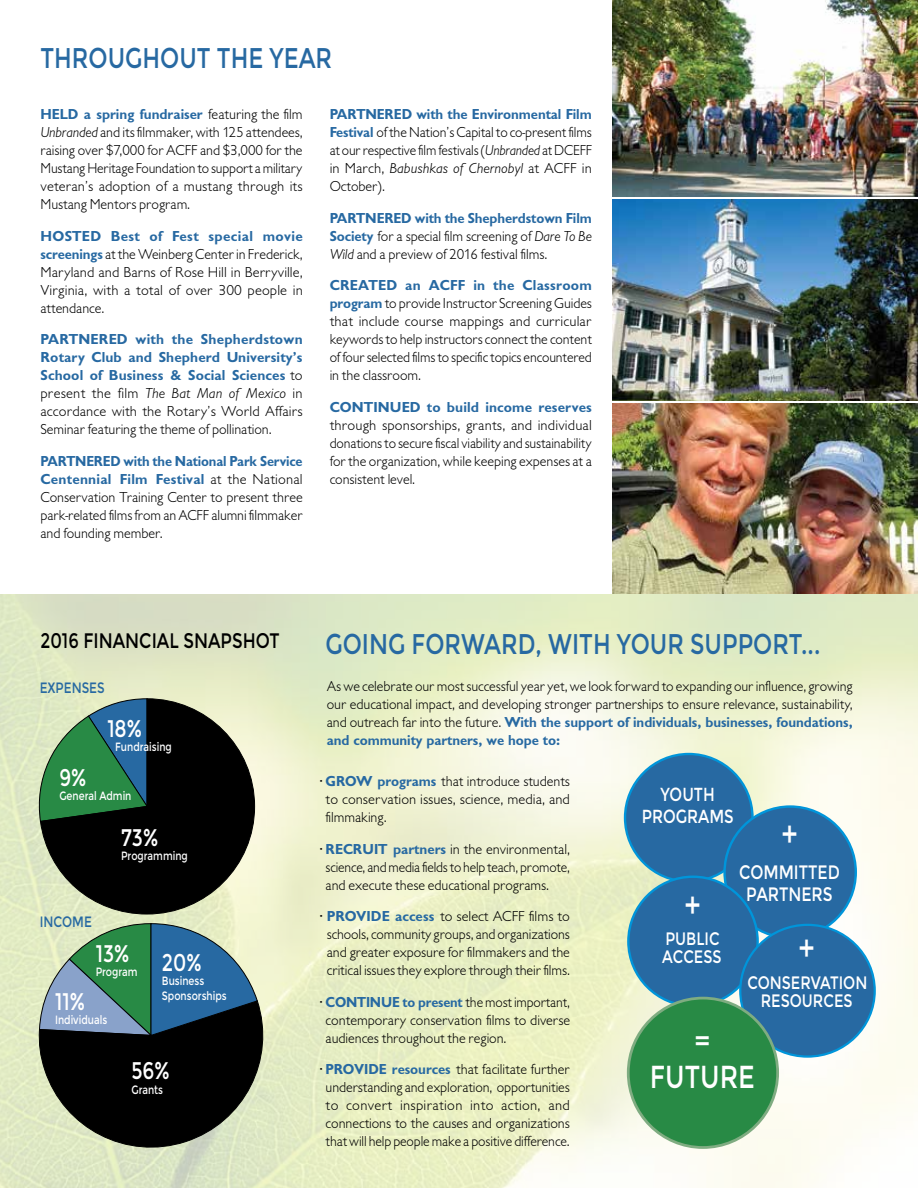
<style>
.page{position:relative;width:918px;height:1188px;background:#fff}
.page>*{position:absolute;margin:0;border:0;box-sizing:border-box;transform-origin:0 0}
.t1{font:36px "Montserrat";color:#fff;scale:.8 1}
.t2{font:31.8px/34.8px "Montserrat";color:#fff;text-align:center;scale:.8 1}
.t3{font:28.5px "Montserrat";color:#2769a2;scale:.8 1}
.t4{font:24px "Montserrat";color:#fff;scale:.8 1}
.t5{font:21px "Montserrat";color:#000;scale:.8 1}
.t6{font:19.5px/21.9px "Montserrat";color:#fff;text-align:center;scale:.8 1}
.t7{font:18.9px/21.3px "Montserrat";color:#fff;text-align:center;scale:.8 1}
.t8{font:18px/18px "Montserrat";color:#fff;scale:.8 1}
.t9{font:15px/18px "Gill Sans Lgt";letter-spacing:-.005em;color:#000;text-align:justify}
.t10{font:15px/18px "Gill Sans Bld";letter-spacing:-.005em;color:#2769a2}
.t11{font:15px "Gill Sans Lgt Itl";letter-spacing:.005em;color:#000}
.t12{font:15px "Gill Sans Bld";letter-spacing:.025em;color:#2769a2}
.t13{font:15px "Gill Sans Bld";letter-spacing:.015em;color:#2769a2}
.t14{font:15px "Montserrat";color:#2769a2;scale:.8 1}
.t15{font:12px/15px "Montserrat";color:#fff;scale:.8 1}
.s1{font-family:"Gill Sans Lgt";color:#000}
.s2{font-family:"Gill Sans Lgt Itl"}
.s3{font-family:"Gill Sans Bld";color:#2769a2}
.s4{font-family:"Gill Sans Lgt"}
</style>
<div class="page">
<img style="left:612px;top:199px;width:306px;height:201px">
<img style="left:612px;top:0;width:306px;height:196px">
<img style="left:612px;top:403px;width:306px;height:191px">
<img style="left:0;top:594px;width:918px;height:594px">
<svg style="left:35px;top:698px;width:5px;height:124px"></svg>
<svg style="left:40px;top:698px;width:215px;height:217px;background:#394c3f"></svg>
<div style="left:625px;top:754px;width:128px;height:127px;background:#2769a2;border-radius:50%"></div>
<div style="left:725px;top:807px;width:131px;height:131px;background:#2769a2;border-radius:50%"></div>
<div style="left:628px;top:877px;width:130px;height:129px;background:#2769a2;border-radius:50%"></div>
<div style="left:740px;top:925px;width:135px;height:132px;background:#2769a2;border-radius:50%"></div>
<svg style="left:39px;top:923px;width:237px;height:239px;background:#566c65"></svg>
<div style="left:628px;top:998px;width:150px;height:149px;background:#288a45;border-radius:50%"></div>
<div style="left:627px;top:997px;width:152px;height:152px;border:3px solid #7fac81;border-radius:50%"></div>
<h3 class="t3" style="left:40px;top:41px;width:366px">THROUGHOUT THE YEAR</h3>
<p class="t10" style="left:40px;top:107px;width:264px">HELD a spring fundraiser <span class="s1">featuring the film</span></p>
<p class="t9" style="left:40px;top:125px;width:264px"><span class="s2">Unbranded</span> and its filmmaker, with 125 attendees, raising over $7,000 for ACFF and $3,000 for the Mustang Heritage Foundation to support a military veteran’s adoption of a mustang through its Mustang Mentors program.</p>
<p class="t12" style="left:40px;top:226px;width:264px">HOSTED Best of Fest special movie</p>
<p class="t9" style="left:40px;top:246px;width:264px"><span class="s3">screenings</span> at the Weinberg Center in Frederick, Maryland and Barns of Rose Hill in Berryville, Virginia, with a total of over 300 people in attendance.</p>
<p class="t10" style="left:40px;top:332px;width:264px;text-align:justify">PARTNERED with the Shepherdstown Rotary Club and Shepherd University’s School of Business &amp; Social Sciences <span class="s1">to</span></p>
<p class="t11" style="left:40px;top:383px;width:264px"><span class="s4">present the film</span> The Bat Man of Mexico <span class="s4">in</span></p>
<p class="t9" style="left:40px;top:404px;width:264px">accordance with the Rotary’s World Affairs<br>Seminar featuring the theme of pollination.</p>
<p class="t10" style="left:40px;top:453px;width:264px">PARTNERED with the National Park Service<br>Centennial Film Festival <span class="s1">at the National</span></p>
<p class="t9" style="left:40px;top:489px;width:264px">Conservation Training Center to present three park-related films from an ACFF alumni filmmaker and founding member.</p>
<p class="t10" style="left:330px;top:107px;width:264px">PARTNERED with the Environmental Film</p>
<p class="t9" style="left:330px;top:125px;width:264px"><span class="s3">Festival</span> of the Nation’s Capital to co-present films at our respective film festivals (<span class="s2">Unbranded</span> at DCEFF</p>
<p class="t11" style="left:330px;top:158px;width:264px"><span class="s4">in March,</span> Babushkas of Chernobyl <span class="s4">at ACFF in</span></p>
<p class="t9" style="left:330px;top:179px;width:57px">October).</p>
<p class="t10" style="left:330px;top:210px;width:264px">PARTNERED with the Shepherdstown Film</p>
<p class="t9" style="left:330px;top:228px;width:264px"><span class="s3">Society</span> for a special film screening of <span class="s2">Dare To Be<br>Wild</span> and a preview of 2016 festival films.</p>
<p class="t13" style="left:330px;top:275px;width:264px">CREATED an ACFF in the Classroom</p>
<p class="t9" style="left:330px;top:296px;width:264px"><span class="s3">program</span> to provide Instructor Screening Guides that include course mappings and curricular keywords to help instructors connect the content of four selected films to specific topics encountered in the classroom.</p>
<p class="t10" style="left:330px;top:399px;width:264px">CONTINUED to build income reserves</p>
<p class="t9" style="left:330px;top:417px;width:264px">through sponsorships, grants, and individual donations to secure fiscal viability and sustainability for the organization, while keeping expenses at a consistent level.</p>
<h3 class="t5" style="left:40px;top:629px;width:300px">2016 FINANCIAL SNAPSHOT</h3>
<h3 class="t3" style="left:326px;top:627px;width:620px">GOING FORWARD, WITH YOUR SUPPORT...</h3>
<p class="t14" style="left:40px;top:679px;width:83px">EXPENSES</p>
<h3 class="t4" style="left:107px;top:714px;width:45px">18%</h3>
<p class="t15" style="left:115px;top:739px;width:72px">Fundraising</p>
<p class="t15" style="left:59px;top:788px;width:92px">General Admin</p>
<h3 class="t4" style="left:59px;top:763px;width:35px">9%</h3>
<h3 class="t4" style="left:121px;top:823px;width:48px">73%</h3>
<p class="t14" style="left:40px;top:913px;width:67px">INCOME</p>
<p class="t15" style="left:121px;top:848px;width:85px">Programming</p>
<h3 class="t4" style="left:96px;top:939px;width:43px">13%</h3>
<h3 class="t4" style="left:55px;top:988px;width:39px">11%</h3>
<p class="t15" style="left:96px;top:965px;width:54px">Program</p>
<p class="t15" style="left:55px;top:1013px;width:67px">Individuals</p>
<h3 class="t4" style="left:162px;top:948px;width:51px">20%</h3>
<p class="t15" style="left:162px;top:974px;width:83px">Business<br>Sponsorships</p>
<h3 class="t4" style="left:131px;top:1057px;width:49px">56%</h3>
<p class="t15" style="left:131px;top:1082px;width:41px">Grants</p>
<p class="t9" style="left:327px;top:678px;width:527px">As we celebrate our most successful year yet, we look forward to expanding our influence, growing our educational impact, and developing stronger partnerships to ensure relevance, sustainability,</p>
<p class="t10" style="left:327px;top:714px;width:527px"><span class="s1">and outreach far into the future.</span> With the support of individuals, businesses, foundations, and community partners, we hope to:</p>
<p class="t9" style="left:326px;top:773px;width:246px;text-indent:-6px">• <span class="s3">GROW programs</span> that introduce students to conservation issues, science, media, and filmmaking.</p>
<p class="t9" style="left:326px;top:841px;width:246px;text-indent:-6px">• <span class="s3">RECRUIT partners</span> in the environmental, science, and media fields to help teach, promote, and execute these educational programs.</p>
<p class="t9" style="left:319px;top:908px;width:252px;text-align:center">• <span class="s3">PROVIDE access</span> to select ACFF films to schools, community groups, and organizations and greater exposure for filmmakers and the critical issues they explore through their films.</p>
<p class="t9" style="left:326px;top:994px;width:246px;text-indent:-6px">• <span class="s3">CONTINUE to present</span> the most important, contemporary conservation films to diverse audiences throughout the region.</p>
<p class="t9" style="left:319px;top:1061px;width:252px;text-align:center">• <span class="s3">PROVIDE resources</span> that facilitate further understanding and exploration, opportunities to convert inspiration into action, and connections to the causes and organizations that will help people make a positive difference.</p>
<p class="t7" style="left:642px;top:784px;width:117px">YOUTH<br>PROGRAMS</p>
<h1 class="t1" style="left:781px;top:814px;width:22px">+</h1>
<h3 class="t6" style="left:739px;top:861px;width:128px">COMMITTED<br>PARTNERS</h3>
<h1 class="t1" style="left:684px;top:885px;width:22px">+</h1>
<p class="t8" style="left:662px;top:930px;width:76px">PUBLIC<br>ACCESS</p>
<h1 class="t1" style="left:798px;top:929px;width:22px">+</h1>
<p class="t8" style="left:747px;top:974px;width:152px;text-align:center">CONSERVATION<br>RESOURCES</p>
<h2 class="t2" style="left:650px;top:1025px;width:133px">=<br>FUTURE</h2>
</div>
